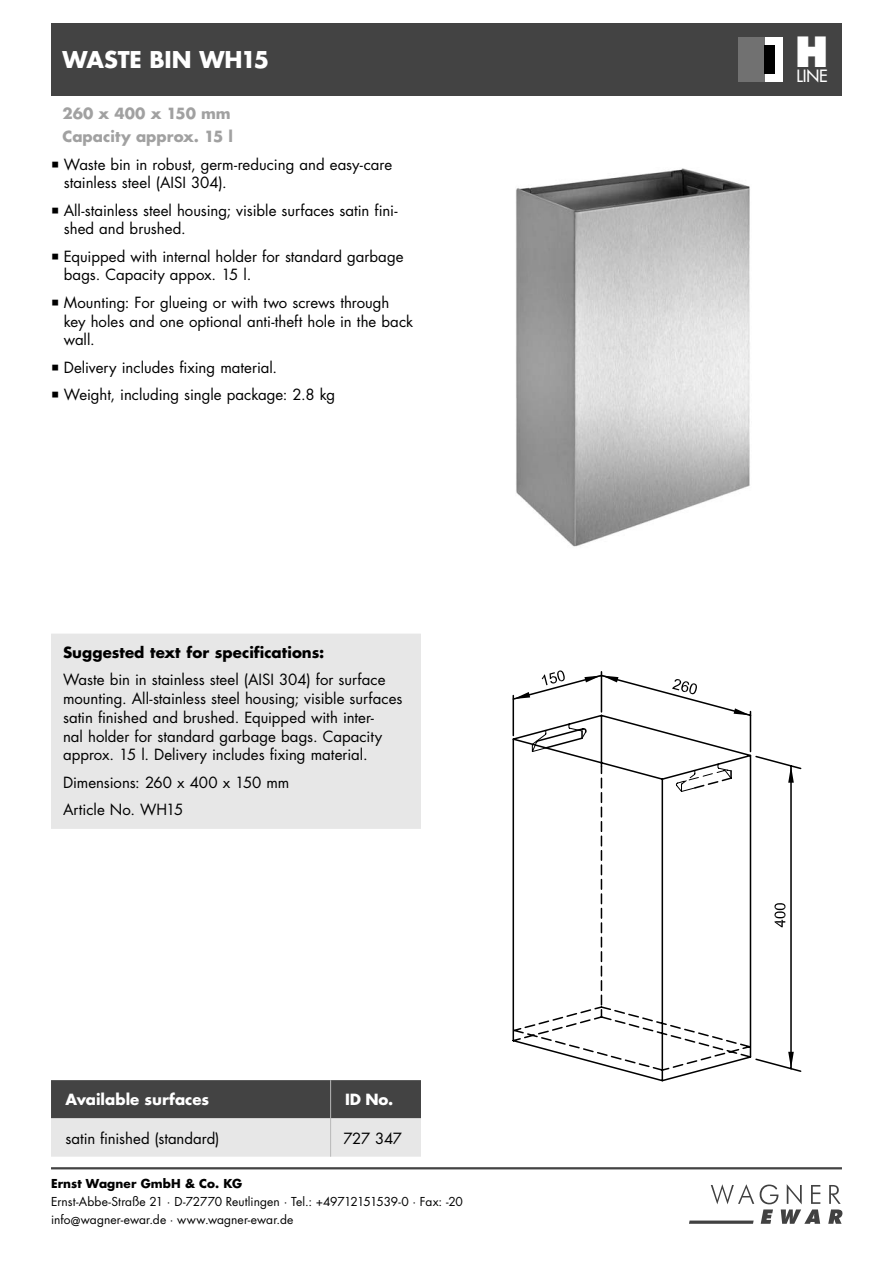
<style>
.page{position:relative;width:893px;height:1263px;background:#fff}
.page>*{position:absolute;margin:0;border:0;box-sizing:border-box;transform-origin:0 0}
.t1{font:800 40.5px "Futura Std";color:#fff}
.t2{font:700 22.5px "Futura Std";letter-spacing:-.01em;color:#fff}
.t3{font:500 16.5px "Futura Std";color:#fff}
.t4{font:15px/18.8px "Futura Std";color:#000}
.t5{font:700 15px "Futura Std";color:#a1a1a1}
.t6{font:700 15px "Futura Std";letter-spacing:.005em;color:#000}
.t7{font:700 15px "Futura Std";color:#fff}
.t8{font:12px/18px "Futura Std";color:#000}
.t9{font:700 12px "Futura Std";letter-spacing:.01em;color:#000}
</style>
<div class="page">
<svg style="left:689px;top:1184px;width:153px;height:40px"></svg>
<hr style="left:51px;top:1167px;width:791px;height:2px;background:#434343">
<div style="left:51px;top:23px;width:791px;height:73px;background:#434343"></div>
<img style="left:516px;top:168px;width:234px;height:379px">
<svg style="left:512px;top:671px;width:290px;height:411px"></svg>
<svg style="left:774px;top:903px;width:11px;height:24px"></svg>
<svg style="left:672px;top:679px;width:25px;height:15px"></svg>
<svg style="left:542px;top:670px;width:23px;height:15px"></svg>
<svg style="left:584px;top:675px;width:34px;height:7px"></svg>
<svg style="left:734px;top:708px;width:16px;height:7px"></svg>
<svg style="left:788px;top:766px;width:6px;height:17px"></svg>
<svg style="left:788px;top:1052px;width:6px;height:17px"></svg>
<hr style="left:512px;top:695px;width:2px;height:40px;background:#000">
<svg style="left:513px;top:692px;width:17px;height:7px"></svg>
<svg style="left:531px;top:724px;width:56px;height:29px"></svg>
<svg style="left:676px;top:762px;width:57px;height:30px"></svg>
<div style="left:738px;top:37px;width:45px;height:45px;background:#fff"></div>
<div style="left:738px;top:37px;width:26px;height:45px;background:#717171"></div>
<div style="left:764px;top:45px;width:11px;height:28px;background:#000"></div>
<svg style="left:51px;top:1080px;width:370px;height:77px;background:#969696"></svg>
<hr style="left:330px;top:1080px;width:1px;height:38px;background:#b8b8b8">
<hr style="left:330px;top:1118px;width:1px;height:39px;background:#b8b8b8">
<div style="left:57px;top:640px;width:358px;height:183px;background:#e7e7e7"></div>
<div style="left:51px;top:634px;width:370px;height:195px;border:12px solid #e7e7e7"></div>
<h2 class="t2" style="left:63px;top:49px;width:208px">WASTE BIN WH15</h2>
<p class="t5" style="left:63px;top:106px;width:170px">260 x 400 x 150 mm</p>
<p class="t5" style="left:63px;top:129px;width:172px">Capacity approx. 15 l</p>
<p class="t4" style="left:64px;top:156px;width:330px">Waste bin in robust, germ-reducing and easy-care stainless steel (AISI 304).</p>
<p class="t4" style="left:64px;top:202px;width:335px">All-stainless steel housing; visible surfaces satin fini&shy;shed and brushed.</p>
<p class="t4" style="left:64px;top:248px;width:341px">Equipped with internal holder for standard garbage bags. Capacity appox. 15 l.</p>
<p class="t4" style="left:64px;top:294px;width:351px">Mounting: For glueing or with two screws through key holes and one optional anti-theft hole in the back wall.</p>
<p class="t4" style="left:64px;top:354px;width:273px;line-height:27.3px">Delivery includes fixing material.<br>Weight, including single package: 2.8 kg</p>
<p class="t6" style="left:63px;top:645px;width:263px">Suggested text for specifications:</p>
<p class="t4" style="left:63px;top:671px;width:341px">Waste bin in stainless steel (AISI 304) for surface mounting. All-stainless steel housing; visible surfaces satin finished and brushed. Equipped with inter-<br>nal holder for standard garbage bags. Capacity approx. 15 l. Delivery includes fixing material.</p>
<p class="t4" style="left:63px;top:769px;width:228px;line-height:27.3px">Dimensions: 260 x 400 x 150 mm<br>Article No. WH15</p>
<p class="t7" style="left:65px;top:1093px;width:145px">Available surfaces</p>
<p class="t7" style="left:345px;top:1093px;width:50px">ID No.</p>
<p class="t4" style="left:65px;top:1130px;width:155px">satin finished (standard)</p>
<p class="t4" style="left:343px;top:1130px;width:60px">727 347</p>
<p class="t9" style="left:51px;top:1178px;width:193px">Ernst Wagner GmbH &amp; Co. KG</p>
<p class="t8" style="left:51px;top:1193px;width:413px">Ernst-Abbe-Straße 21 · D-72770 Reutlingen · Tel.: +49712151539-0 · Fax: -20 info@wagner-ewar.de · www.wagner-ewar.de</p>
<h1 class="t1" style="left:795px;top:34px;width:35px">H</h1>
<p class="t3" style="left:796px;top:68px;width:33px">LINE</p>
</div>
